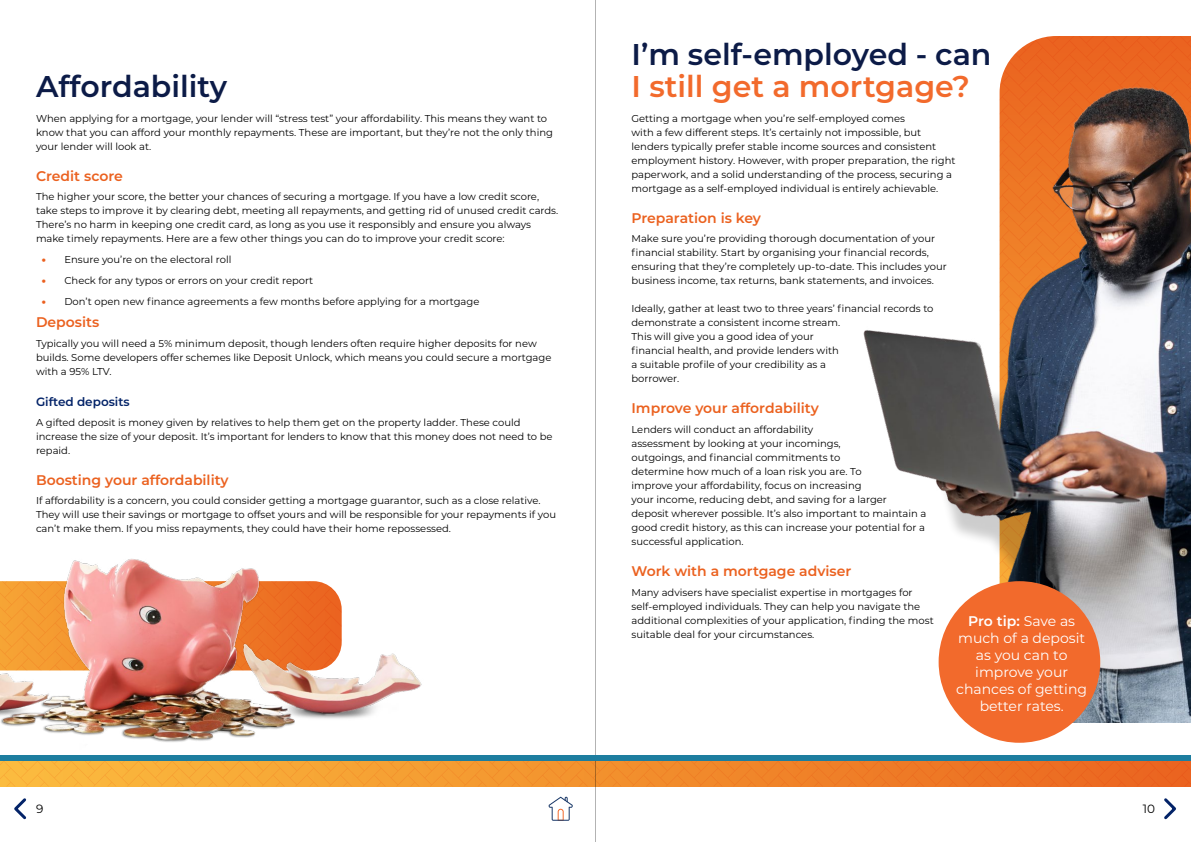
<style>
.page{position:relative;width:1191px;height:842px;background:#fff}
.page>*{position:absolute;margin:0;border:0;box-sizing:border-box;transform-origin:0 0}
.t1{font:600 30px "Montserrat";color:#0c1b47}
.t2{font:600 30px "Montserrat";color:#f26a2c}
.t3{font:600 14px "Montserrat";color:#eb611f}
.t4{font:14px/17px "Montserrat";color:#fff;text-align:center}
.t5{font:600 12px "Montserrat";color:#032368}
.t6{font:12px "Montserrat";color:#000}
.t7{font:10px/14px "Montserrat";color:#000}
.s1{font-weight:900;color:#eb601f}
.s2{font-weight:600}
</style>
<div class="page">
<svg style="left:0;top:761px;width:1191px;height:25px;background:#f28f2d"></svg>
<hr style="left:595px;top:0;width:1px;height:842px;background:#000">
<svg style="left:548px;top:797px;width:24px;height:24px"></svg>
<svg style="left:14px;top:798px;width:13px;height:22px"></svg>
<svg style="left:1164px;top:798px;width:12px;height:22px"></svg>
<div style="left:0;top:755px;width:1191px;height:6px;background:#1d7d9f"></div>
<svg style="left:1017px;top:36px;width:174px;height:16px;background:#eb6d2e"></svg>
<img style="left:0;top:558px;width:422px;height:184px">
<img style="left:863px;top:52px;width:328px;height:671px">
<div style="left:938px;top:581px;width:162px;height:162px;background:#f26a2c;border-radius:50%"></div>
<h1 class="t1" style="left:36px;top:65px;width:193px">Affordability</h1>
<p class="t7" style="left:36px;top:111px;width:518px">When applying for a mortgage, your lender will “stress test” your affordability. This means they want to know that you can afford your monthly repayments. These are important, but they’re not the only thing your lender will look at.</p>
<h2 class="t3" style="left:36px;top:166px;width:88px">Credit score</h2>
<p class="t7" style="left:36px;top:189px;width:524px">The higher your score, the better your chances of securing a mortgage. If you have a low credit score, take steps to improve it by clearing debt, meeting all repayments, and getting rid of unused credit cards.<br>There’s no harm in keeping one credit card, as long as you use it responsibly and ensure you always make timely repayments. Here are a few other things you can do to improve your credit score:</p>
<p class="t7" style="left:42px;top:252px;width:191px"><span class="s1">•</span> Ensure you’re on the electoral roll</p>
<p class="t7" style="left:42px;top:273px;width:273px"><span class="s1">•</span> Check for any typos or errors on your credit report</p>
<p class="t7" style="left:42px;top:294px;width:439px"><span class="s1">•</span> Don’t open new finance agreements a few months before applying for a mortgage</p>
<h2 class="t3" style="left:36px;top:312px;width:65px">Deposits</h2>
<p class="t7" style="left:36px;top:336px;width:517px">Typically you will need a 5% minimum deposit, though lenders often require higher deposits for new builds. Some developers offer schemes like Deposit Unlock, which means you could secure a mortgage with a 95% LTV.</p>
<p class="t5" style="left:36px;top:393px;width:95px">Gifted deposits</p>
<p class="t7" style="left:36px;top:415px;width:518px">A gifted deposit is money given by relatives to help them get on the property ladder. These could increase the size of your deposit. It’s important for lenders to know that this money does not need to be repaid.</p>
<h2 class="t3" style="left:36px;top:470px;width:194px">Boosting your affordability</h2>
<p class="t7" style="left:36px;top:493px;width:522px">If affordability is a concern, you could consider getting a mortgage guarantor, such as a close relative.<br>They will use their savings or mortgage to offset yours and will be responsible for your repayments if you can’t make them. If you miss repayments, they could have their home repossessed.</p>
<h1 class="t1" style="left:631px;top:33px;width:361px">I’m self-employed - can</h1>
<h1 class="t2" style="left:631px;top:65px;width:340px">I still get a mortgage?</h1>
<p class="t7" style="left:631px;top:111px;width:325px">Getting a mortgage when you’re self-employed comes<br>with a few different steps. It’s certainly not impossible, but lenders typically prefer stable income sources and consistent employment history. However, with proper preparation, the right paperwork, and a solid understanding of the process, securing a mortgage as a self-employed individual is entirely achievable.</p>
<h2 class="t3" style="left:631px;top:208px;width:131px">Preparation is key</h2>
<p class="t7" style="left:631px;top:231px;width:317px">Make sure you’re providing thorough documentation of your financial stability. Start by organising your financial records, ensuring that they’re completely up-to-date. This includes your business income, tax returns, bank statements, and invoices.</p>
<p class="t7" style="left:631px;top:301px;width:303px">Ideally, gather at least two to three years’ financial records to demonstrate a consistent income stream.<br>This will give you a good idea of your<br>financial health, and provide lenders with<br>a suitable profile of your credibility as a<br>borrower.</p>
<h2 class="t3" style="left:631px;top:398px;width:189px">Improve your affordability</h2>
<p class="t7" style="left:631px;top:422px;width:296px">Lenders will conduct an affordability<br>assessment by looking at your incomings,<br>outgoings, and financial commitments to<br>determine how much of a loan risk you are. To<br>improve your affordability, focus on increasing<br>your income, reducing debt, and saving for a larger deposit wherever possible. It’s also important to maintain a good credit history, as this can increase your potential for a successful application.</p>
<h2 class="t3" style="left:631px;top:561px;width:221px">Work with a mortgage adviser</h2>
<p class="t7" style="left:631px;top:585px;width:304px">Many advisers have specialist expertise in mortgages for self-employed individuals. They can help you navigate the additional complexities of your application, finding the most suitable deal for your circumstances.</p>
<h2 class="t4" style="left:956px;top:612px;width:132px"><span class="s2">Pro tip:</span> Save as much of a deposit as you can to improve your chances of getting better rates.</h2>
<p class="t6" style="left:36px;top:800px;width:9px">9</p>
<p class="t6" style="left:1142px;top:800px;width:14px">10</p>
</div>
